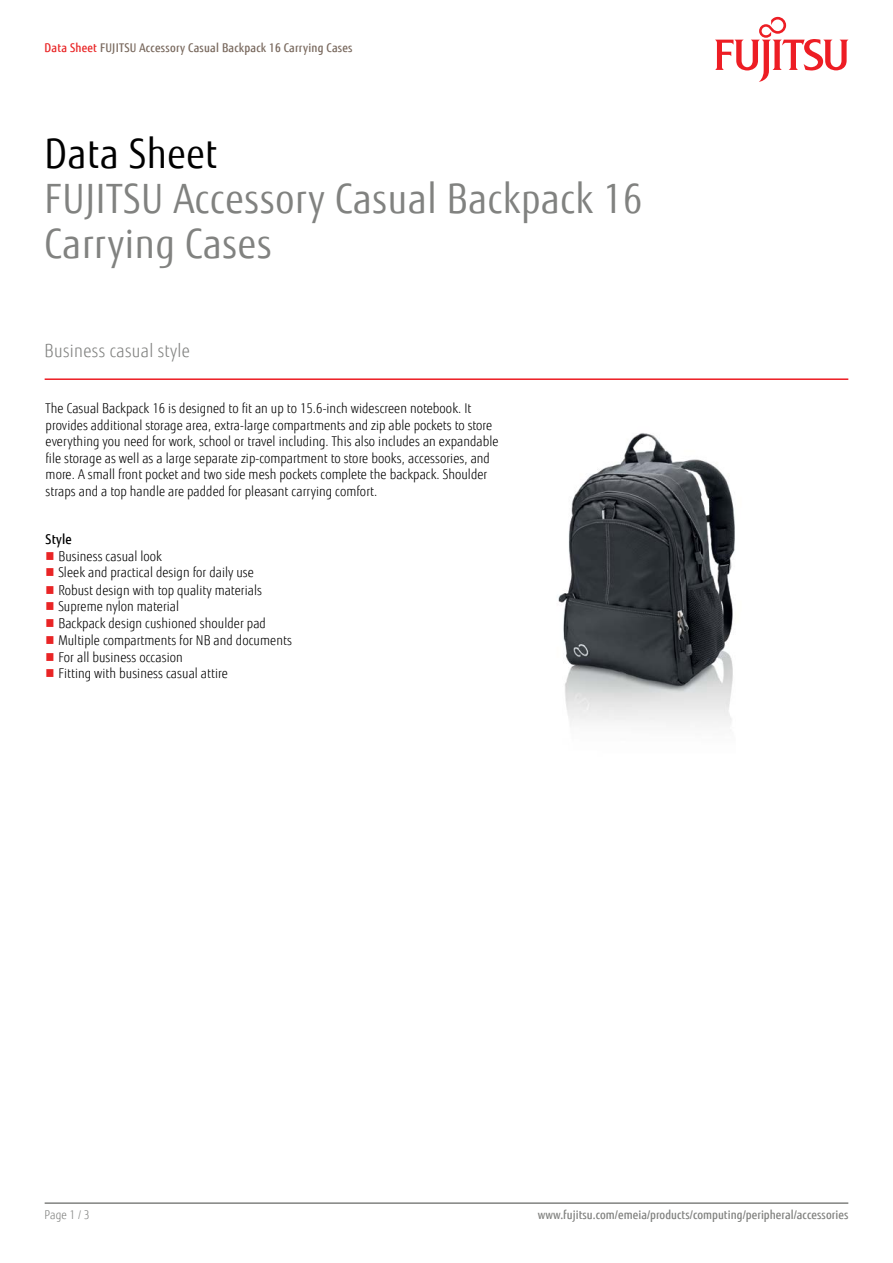
<style>
.page{position:relative;width:893px;height:1263px;background:#fff}
.page>*{position:absolute;margin:0;border:0;box-sizing:border-box;transform-origin:0 0}
.t1{font:40.5px/45px "Fujitsu Sans";letter-spacing:.02em;color:#818280;scale:.9 1}
.t2{font:40.5px "Fujitsu Sans";letter-spacing:.02em;color:#000;scale:.9 1}
.t3{font:300 18px "Fujitsu Sans";letter-spacing:.02em;color:#818280;scale:.9 1}
.t4{font:300 13.5px/16.8px "Fujitsu Sans";letter-spacing:.005em;color:#000;scale:.9 1}
.t5{font:500 13.5px "Fujitsu Sans";letter-spacing:.02em;color:#000;scale:.9 1}
.t6{font:500 12px "Fujitsu Sans";letter-spacing:.005em;color:#818280;scale:.9 1}
.t7{font:500 12px "Fujitsu Sans";letter-spacing:.02em;color:#79695e;scale:.9 1}
.t8{font:300 12px "Fujitsu Sans";color:#818280;scale:.9 1}
.s1{color:#e92425}
</style>
<div class="page">
<hr style="left:45px;top:1202px;width:803px;height:2px;background:#818280">
<hr style="left:45px;top:378px;width:803px;height:2px;background:#ed1d24">
<svg style="left:715px;top:17px;width:133px;height:65px"></svg>
<img style="left:558px;top:433px;width:177px;height:292px">
<p class="t7" style="left:45px;top:40px;width:344px"><span class="s1">Data Sheet</span> FUJITSU Accessory Casual Backpack 16 Carrying Cases</p>
<h1 class="t2" style="left:45px;top:130px;width:193px">Data Sheet</h1>
<h1 class="t1" style="left:45px;top:177px;width:665px">FUJITSU Accessory Casual Backpack 16<br>Carrying Cases</h1>
<h2 class="t3" style="left:45px;top:340px;width:163px">Business casual style</h2>
<p class="t4" style="left:46px;top:400px;width:505px">The Casual Backpack 16 is designed to fit an up to 15.6-inch widescreen notebook. It provides additional storage area, extra-large compartments and zip able pockets to store everything you need for work, school or travel including. This also includes an expandable file storage as well as a large separate zip-compartment to store books, accessories, and more. A small front pocket and two side mesh pockets complete the backpack. Shoulder straps and a top handle are padded for pleasant carrying comfort.</p>
<p class="t5" style="left:46px;top:531px;width:31px">Style</p>
<p class="t4" style="left:58px;top:548px;width:261px">Business casual look<br>Sleek and practical design for daily use Robust design with top quality materials Supreme nylon material<br>Backpack design cushioned shoulder pad Multiple compartments for NB and documents For all business occasion<br>Fitting with business casual attire</p>
<p class="t8" style="left:45px;top:1208px;width:51px">Page 1 / 3</p>
<p class="t6" style="left:538px;top:1208px;width:347px">www.fujitsu.com/emeia/products/computing/peripheral/accessories</p>
</div>
